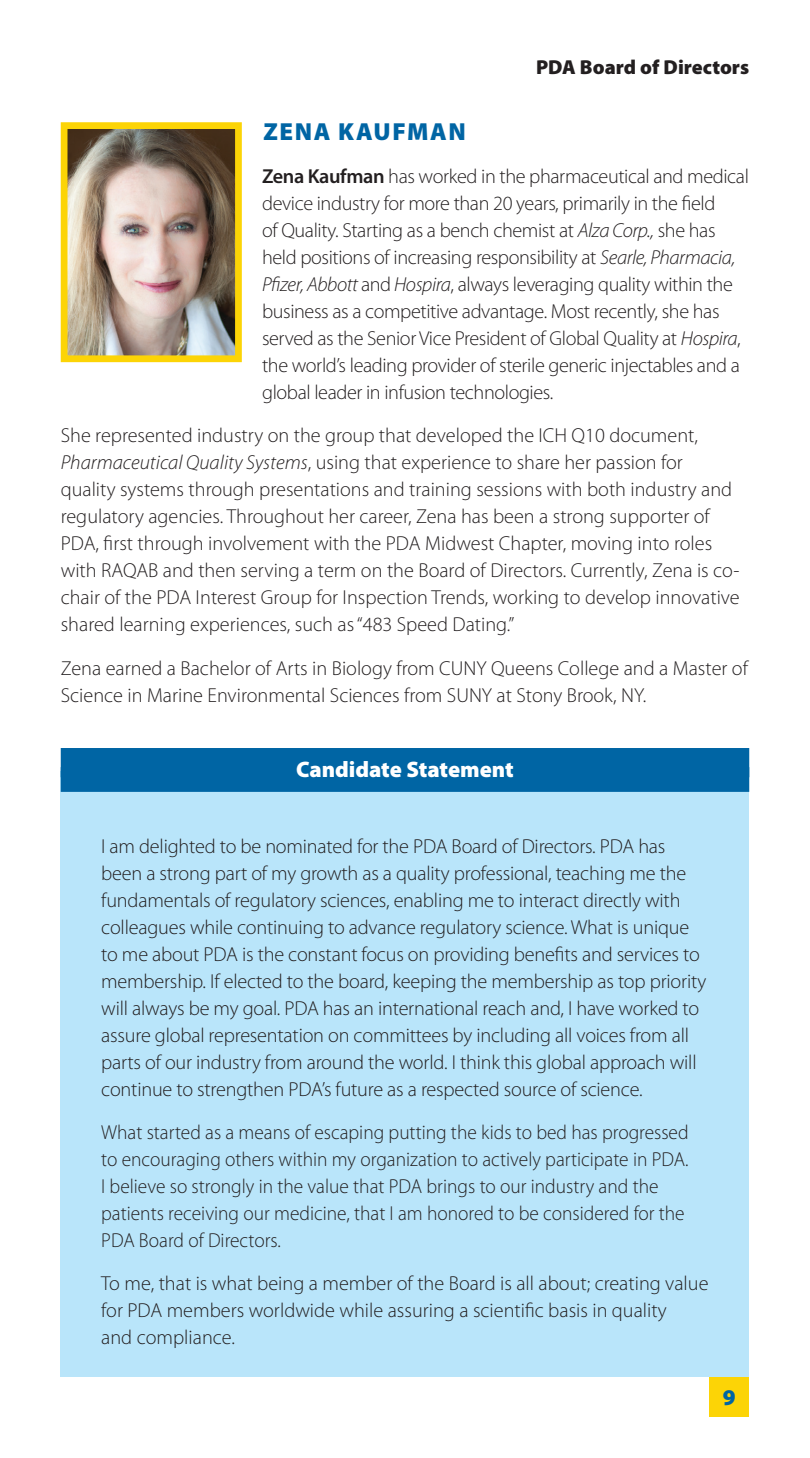
<style>
.page{position:relative;width:810px;height:1458px;background:#fff}
.page>*{position:absolute;margin:0;border:0;box-sizing:border-box;transform-origin:0 0}
.t1{font:900 24.75px "Myriad Pro";letter-spacing:.065em;color:#0065a4}
.t2{font:900 22.5px "Myriad Pro";color:#fff}
.t3{font:900 22.5px "Myriad Pro";color:#0065a4}
.t4{font:300 20.25px/27px "Myriad Pro";letter-spacing:-.01em;color:#231f20}
.t5{font:300 20.25px/27px "Myriad Pro";letter-spacing:-.01em;color:#231f20;scale:.96 1}
.t6{font:900 20.25px "Myriad Pro";color:#231f20}
.s1{font-weight:600}
.s2{font-style:italic}
</style>
<div class="page">
<div style="left:709px;top:1377px;width:40px;height:40px;background:#fcd406"></div>
<div style="left:61px;top:771px;width:688px;height:606px;background:#b9e5fa"></div>
<div style="left:61px;top:748px;width:688px;height:29px;background:#0065a4"></div>
<div style="left:61px;top:767px;width:688px;height:25px;background:#0065a4"></div>
<img style="left:69px;top:130px;width:165px;height:224px">
<div style="left:61px;top:122px;width:181px;height:240px;border:7px solid #fcd406"></div>
<p class="t6" style="left:536px;top:53px;width:215px">PDA Board of Directors</p>
<p class="t1" style="left:263px;top:115px;width:204px">ZENA KAUFMAN</p>
<p class="t4" style="left:262px;top:163px;width:488px"><span class="s1">Zena Kaufman</span> has worked in the pharmaceutical and medical device industry for more than 20 years, primarily in the field<br>of Quality. Starting as a bench chemist at <span class="s2">Alza Corp.,</span> she has held positions of increasing responsibility at <span class="s2">Searle, Pharmacia, Pfizer, Abbott</span> and <span class="s2">Hospira</span>, always leveraging quality within the business as a competitive advantage. Most recently, she has served as the Senior Vice President of Global Quality at <span class="s2">Hospira</span>, the world’s leading provider of sterile generic injectables and a global leader in infusion technologies.</p>
<p class="t4" style="left:61px;top:422px;width:681px">She represented industry on the group that developed the ICH Q10 document, <span class="s2">Pharmaceutical Quality Systems</span>, using that experience to share her passion for quality systems through presentations and training sessions with both industry and regulatory agencies. Throughout her career, Zena has been a strong supporter of PDA, first through involvement with the PDA Midwest Chapter, moving into roles with RAQAB and then serving a term on the Board of Directors. Currently, Zena is co&shy;chair of the PDA Interest Group for Inspection Trends, working to develop innovative shared learning experiences, such as “483 Speed Dating.”</p>
<p class="t4" style="left:61px;top:654px;width:689px">Zena earned a Bachelor of Arts in Biology from CUNY Queens College and a Master of<br>Science in Marine Environmental Sciences from SUNY at Stony Brook, NY.</p>
<p class="t2" style="left:296px;top:755px;width:219px">Candidate Statement</p>
<p class="t4" style="left:101px;top:832px;width:607px">I am delighted to be nominated for the PDA Board of Directors. PDA has been a strong part of my growth as a quality professional, teaching me the fundamentals of regulatory sciences, enabling me to interact directly with colleagues while continuing to advance regulatory science. What is unique to me about PDA is the constant focus on providing benefits and services to membership. If elected to the board, keeping the membership as top priority will always be my goal. PDA has an international reach and, I have worked to assure global representation on committees by including all voices from all parts of our industry from around the world. I think this global approach will continue to strengthen PDA’s future as a respected source of science.</p>
<p class="t5" style="left:101px;top:1119px;width:613px">What started as a means of escaping putting the kids to bed has progressed to encouraging others within my organization to actively participate in PDA.<br>I believe so strongly in the value that PDA brings to our industry and the patients receiving our medicine, that I am honored to be considered for the PDA Board of Directors.</p>
<p class="t4" style="left:101px;top:1270px;width:609px">To me, that is what being a member of the Board is all about; creating value for PDA members worldwide while assuring a scientific basis in quality<br>and compliance.</p>
<p class="t3" style="left:723px;top:1383px;width:14px">9</p>
</div>
